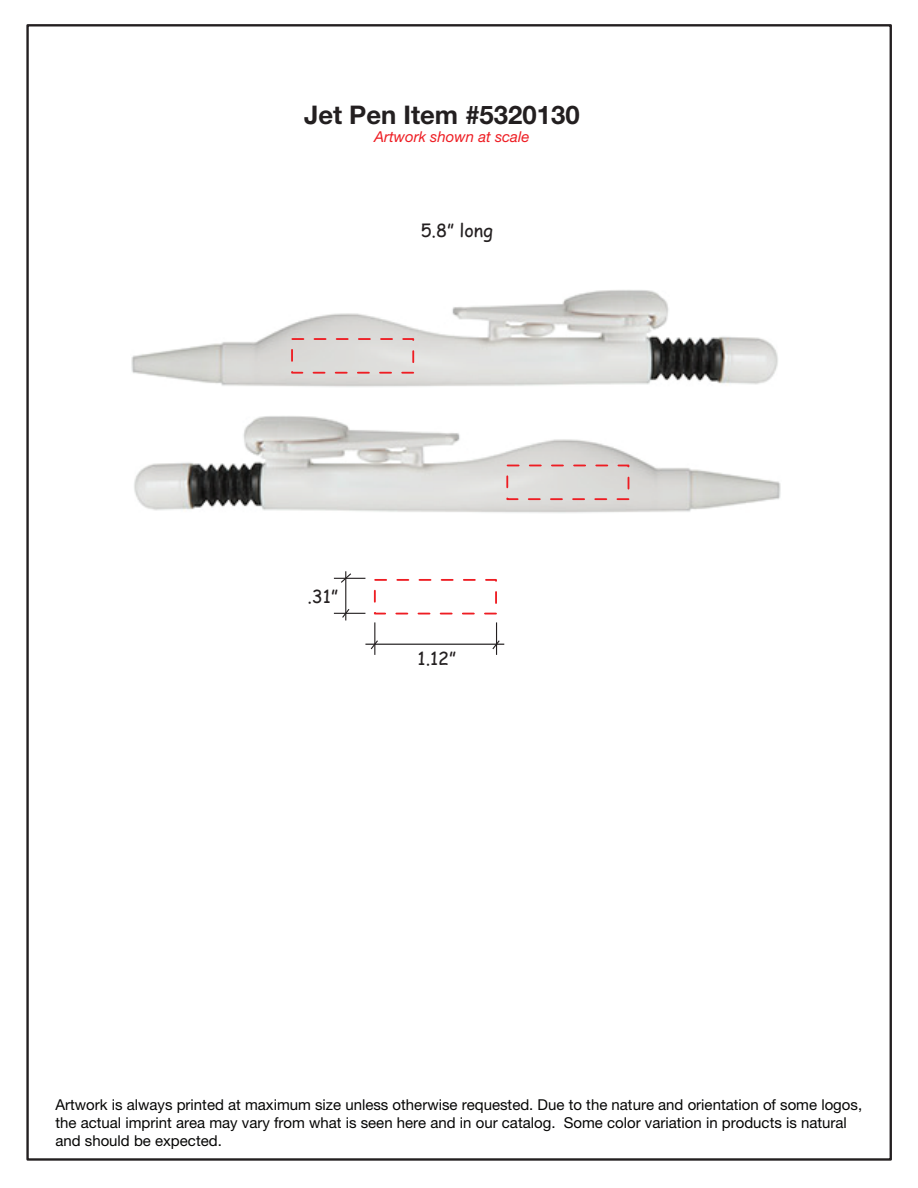
<style>
.page{position:relative;width:918px;height:1188px;background:#fff}
.page>*{position:absolute;margin:0;border:0;box-sizing:border-box;transform-origin:0 0}
.t1{font:700 25.65px "Helvetica Neue LT Pro";color:#231f20}
.t2{font:18px "Comic Sans MS";color:#231f20}
.t3{font:15px/18px "Helvetica Neue LT Pro";color:#050504}
.t4{font:italic 15px "Helvetica Neue LT Pro";color:#ee1d23}
</style>
<div class="page">
<img style="left:131px;top:290px;width:647px;height:97px">
<img style="left:134px;top:416px;width:647px;height:97px">
<hr style="left:345px;top:571px;width:1px;height:49px;background:#231f20">
<hr style="left:334px;top:578px;width:31px;height:1px;background:#231f20">
<svg style="left:340px;top:572px;width:12px;height:12px"></svg>
<hr style="left:334px;top:613px;width:31px;height:1px;background:#231f20">
<svg style="left:341px;top:608px;width:10px;height:11px"></svg>
<svg style="left:370px;top:639px;width:9px;height:12px"></svg>
<svg style="left:491px;top:639px;width:10px;height:12px"></svg>
<hr style="left:374px;top:622px;width:1px;height:33px;background:#231f20">
<hr style="left:496px;top:622px;width:1px;height:33px;background:#231f20">
<hr style="left:365px;top:644px;width:139px;height:1px;background:#231f20">
<div style="left:374px;top:579px;width:123px;height:35px;border:2px dashed #ee1d23"></div>
<div style="left:506px;top:465px;width:123px;height:35px;border:2px dashed #ee1d23"></div>
<div style="left:291px;top:338px;width:123px;height:36px;border:2px dashed #ee1d23"></div>
<h1 class="t1" style="left:304px;top:99px;width:277px">Jet Pen Item #5320130</h1>
<p class="t4" style="left:374px;top:128px;width:157px">Artwork shown at scale</p>
<p class="t2" style="left:421px;top:218px;width:74px">5.8” long</p>
<p class="t2" style="left:307px;top:583px;width:32px">.31”</p>
<p class="t2" style="left:418px;top:645px;width:40px">1.12”</p>
<p class="t3" style="left:55px;top:1096px;width:808px">Artwork is always printed at maximum size unless otherwise requested. Due to the nature and orientation of some logos, the actual imprint area may vary from what is seen here and in our catalog. Some color variation in products is natural and should be expected.</p>
</div>
